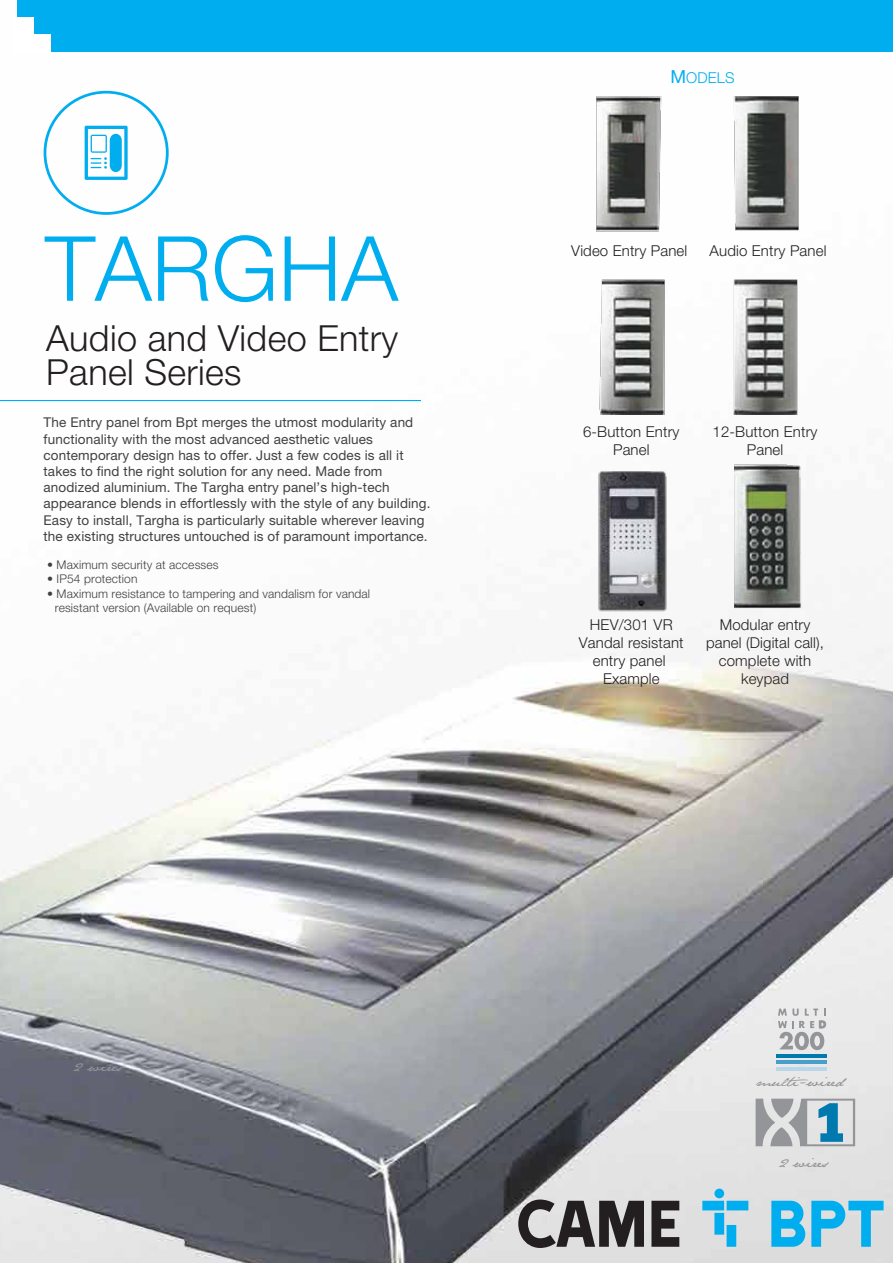
<style>
.page{position:relative;width:893px;height:1263px;background:#fff}
.page>*{position:absolute;margin:0;border:0;box-sizing:border-box;transform-origin:0 0}
.t1{font:300 90px "Helvetica Neue LT Std";color:#00aeef}
.t2{font:300 36px/34.2px "Helvetica Neue LT Pro";letter-spacing:.01em;color:#231f20}
.t3{font:300 15px/18px "Helvetica Neue LT Pro";letter-spacing:.01em;color:#231f20;text-align:center}
.t4{font:300 15px "Helvetica Neue LT Pro";letter-spacing:.01em;color:#00aeef}
.t5{font:13.5px/16.2px "Helvetica Neue LT Pro";letter-spacing:.01em;color:#414042}
.t6{font:13.5px "Jane Austen";color:#939598}
.t7{font:300 12px/14.4px "Helvetica Neue LT Pro";letter-spacing:.01em;color:#414042}
.s1{font-weight:400;font-size:18px}
</style>
<div class="page">
<img style="left:0;top:51px;width:893px;height:1212px">
<div style="left:17px;top:0;width:876px;height:51px;background:#00aeef"></div>
<svg style="left:44px;top:91px;width:125px;height:124px"></svg>
<hr style="left:0;top:400px;width:421px;height:1px;background:#00aeef">
<div style="left:13px;top:17px;width:21px;height:18px;background:#fff"></div>
<div style="left:13px;top:34px;width:21px;height:18px;background:#fff"></div>
<div style="left:33px;top:34px;width:18px;height:18px;background:#fff"></div>
<svg style="left:518px;top:1199px;width:161px;height:49px;background:#777575"></svg>
<svg style="left:702px;top:1188px;width:46px;height:59px;background:#94cee4"></svg>
<svg style="left:771px;top:1201px;width:34px;height:46px;background:#34b9eb"></svg>
<svg style="left:811px;top:1201px;width:73px;height:46px;background:#73c6e5"></svg>
<hr style="left:892px;top:0;width:1px;height:52px;background:#00aeef">
<svg style="left:756px;top:1099px;width:99px;height:47px;background:#a7b7bf"></svg>
<hr style="left:777px;top:1054px;width:50px;height:3px;background:#0079af">
<hr style="left:777px;top:1061px;width:50px;height:3px;background:#48a0ca">
<hr style="left:777px;top:1067px;width:50px;height:4px;background:#bcd6e9">
<svg style="left:778px;top:1008px;width:48px;height:42px;background:#c9cacb"></svg>
<img style="left:576px;top:81px;width:257px;height:356px">
<img style="left:719px;top:448px;width:96px;height:166px">
<img style="left:593px;top:467px;width:77px;height:151px">
<h1 class="t1" style="left:45px;top:214px;width:355px">TARGHA</h1>
<h2 class="t2" style="left:46px;top:320px;width:353px">Audio and Video Entry<br>Panel Series</h2>
<p class="t5" style="left:44px;top:414px;width:388px">The Entry panel from Bpt merges the utmost modularity and functionality with the most advanced aesthetic values contemporary design has to offer. Just a few codes is all it takes to find the right solution for any need. Made from anodized aluminium. The Targha entry panel’s high-tech appearance blends in effortlessly with the style of any building.<br>Easy to install, Targha is particularly suitable wherever leaving the existing structures untouched is of paramount importance.</p>
<p class="t7" style="left:47px;top:557px;width:173px">• Maximum security at accesses</p>
<p class="t7" style="left:47px;top:571px;width:92px">• IP54 protection</p>
<p class="t7" style="left:55px;top:586px;width:317px;text-indent:-8px">• Maximum resistance to tampering and vandalism for vandal resistant version (Available on request)</p>
<p class="t4" style="left:670px;top:68px;width:66px"><span class="s1">M</span>ODELS</p>
<p class="t3" style="left:571px;top:241px;width:118px">Video Entry Panel</p>
<p class="t3" style="left:710px;top:241px;width:118px">Audio Entry Panel</p>
<p class="t3" style="left:583px;top:422px;width:98px">6-Button Entry<br>Panel</p>
<p class="t3" style="left:713px;top:422px;width:106px">12-Button Entry<br>Panel</p>
<p class="t3" style="left:579px;top:616px;width:106px">HEV/301 VR<br>Vandal resistant entry panel<br>Example</p>
<p class="t3" style="left:706px;top:616px;width:120px">Modular entry panel (Digital call), complete with keypad</p>
<p class="t6" style="left:73px;top:1058px;width:51px">2 wires</p>
<p class="t6" style="left:756px;top:1074px;width:89px">multi-wired</p>
<p class="t6" style="left:779px;top:1154px;width:51px">2 wires</p>
</div>
